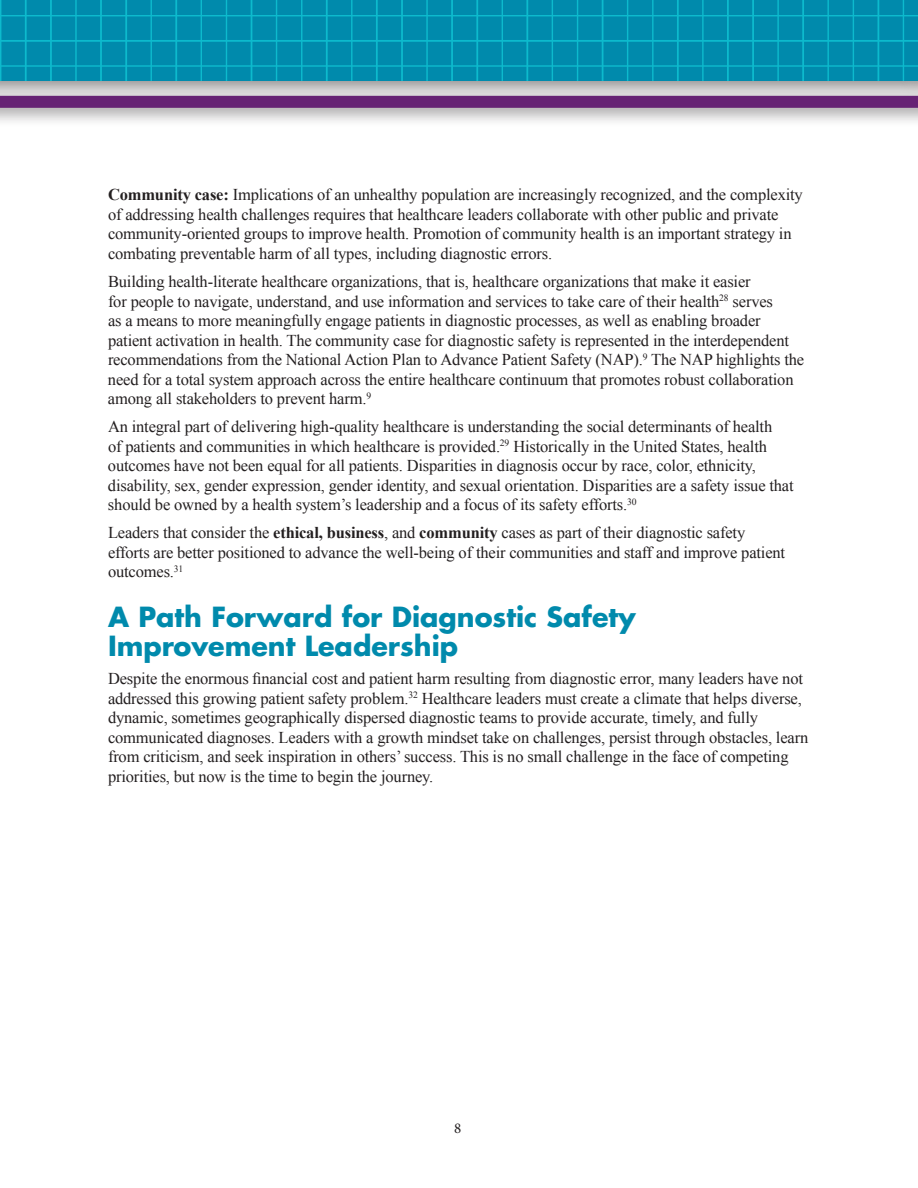
<style>
.page{position:relative;width:918px;height:1188px;background:#fff}
.page>*{position:absolute;margin:0;border:0;box-sizing:border-box;transform-origin:0 0}
.t1{font:700 27px "Futura";color:#008aac}
.Text{font:16.5px/19.5px "Times New Roman";letter-spacing:-.01em;color:#231f20}
.t2{font:15px "Minion Pro";color:#231f20}
.s1{font-weight:700}
</style>
<div class="page">
<div style="left:0;top:0;width:918px;height:102px;background:#aeacad"></div>
<svg style="left:0;top:0;width:918px;height:81px;background:#0190b0"></svg>
<div style="left:0;top:85px;width:918px;height:43px;background:#231f20;opacity:.5"></div>
<div style="left:0;top:96px;width:918px;height:12px;background:#662274"></div>
<p class="Text" style="left:108px;top:185px;width:696px"><span class="s1">Community case:</span> Implications of an unhealthy population are increasingly recognized, and the complexity of addressing health challenges requires that healthcare leaders collaborate with other public and private community-oriented groups to improve health. Promotion of community health is an important strategy in combating preventable harm of all types, including diagnostic errors.</p>
<p class="Text" style="left:108px;top:272px;width:698px">Building health-literate healthcare organizations, that is, healthcare organizations that make it easier<br>for people to navigate, understand, and use information and services to take care of their health<sup>28</sup> serves<br>as a means to more meaningfully engage patients in diagnostic processes, as well as enabling broader patient activation in health. The community case for diagnostic safety is represented in the interdependent recommendations from the National Action Plan to Advance Patient Safety (NAP).<sup>9</sup> The NAP highlights the need for a total system approach across the entire healthcare continuum that promotes robust collaboration among all stakeholders to prevent harm.<sup>9</sup></p>
<p class="Text" style="left:108px;top:417px;width:687px">An integral part of delivering high-quality healthcare is understanding the social determinants of health<br>of patients and communities in which healthcare is provided.<sup>29</sup> Historically in the United States, health outcomes have not been equal for all patients. Disparities in diagnosis occur by race, color, ethnicity, disability, sex, gender expression, gender identity, and sexual orientation. Disparities are a safety issue that should be owned by a health system’s leadership and a focus of its safety efforts.<sup>30</sup></p>
<p class="Text" style="left:108px;top:523px;width:679px">Leaders that consider the <span class="s1">ethical, business</span>, and <span class="s1">community</span> cases as part of their diagnostic safety efforts are better positioned to advance the well-being of their communities and staff and improve patient outcomes.<sup>31</sup></p>
<h2 class="t1" style="left:108px;top:599px;width:529px">A Path Forward for Diagnostic Safety</h2>
<h2 class="t1" style="left:108px;top:628px;width:352px">Improvement Leadership</h2>
<p class="Text" style="left:108px;top:669px;width:702px">Despite the enormous financial cost and patient harm resulting from diagnostic error, many leaders have not addressed this growing patient safety problem.<sup>32</sup> Healthcare leaders must create a climate that helps diverse, dynamic, sometimes geographically dispersed diagnostic teams to provide accurate, timely, and fully communicated diagnoses. Leaders with a growth mindset take on challenges, persist through obstacles, learn from criticism, and seek inspiration in others’ success. This is no small challenge in the face of competing priorities, but now is the time to begin the journey.</p>
<p class="t2" style="left:454px;top:1118px;width:9px">8</p>
</div>
